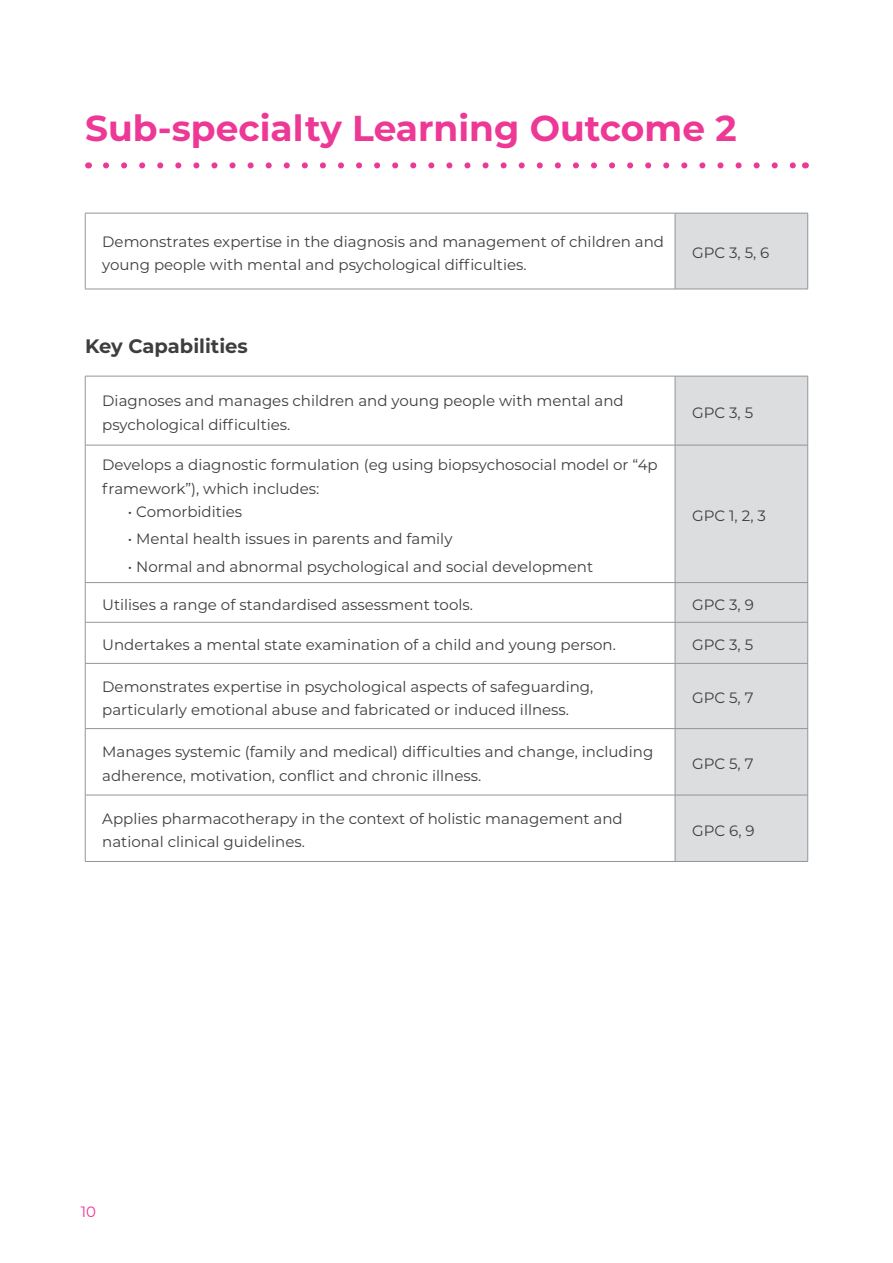
<style>
.page{position:relative;width:893px;height:1263px;background:#fff}
.page>*{position:absolute;margin:0;border:0;box-sizing:border-box;transform-origin:0 0}
.Heading__Main{font:700 36px "Montserrat";color:#ed3896}
.Subheadings{font:700 19.5px "Montserrat";color:#3e3e3f}
.Body_text{font:15px/23.2px "Montserrat";color:#3e3e3f}
.t1{font:15px "Montserrat";color:#ed3896}
</style>
<div class="page">
<svg style="left:106px;top:162px;width:690px;height:6px"></svg>
<div style="left:675px;top:213px;width:133px;height:76px;background:#dcdddf"></div>
<hr style="left:85px;top:213px;width:590px;height:1px;background:#939598">
<hr style="left:85px;top:213px;width:1px;height:76px;background:#939598">
<hr style="left:675px;top:213px;width:133px;height:1px;background:#939598">
<hr style="left:807px;top:213px;width:1px;height:76px;background:#939598">
<hr style="left:85px;top:289px;width:590px;height:1px;background:#939598">
<hr style="left:675px;top:289px;width:133px;height:1px;background:#939598">
<hr style="left:675px;top:213px;width:1px;height:76px;background:#939598">
<div style="left:676px;top:377px;width:131px;height:484px;background:#dcdddf"></div>
<hr style="left:85px;top:376px;width:590px;height:1px;background:#939598">
<hr style="left:85px;top:376px;width:1px;height:69px;background:#939598">
<hr style="left:675px;top:376px;width:133px;height:1px;background:#939598">
<hr style="left:807px;top:376px;width:1px;height:69px;background:#939598">
<hr style="left:85px;top:445px;width:590px;height:1px;background:#939598">
<hr style="left:85px;top:445px;width:1px;height:137px;background:#939598">
<hr style="left:675px;top:445px;width:133px;height:1px;background:#939598">
<hr style="left:807px;top:445px;width:1px;height:137px;background:#939598">
<hr style="left:85px;top:582px;width:590px;height:1px;background:#939598">
<hr style="left:85px;top:583px;width:1px;height:39px;background:#939598">
<hr style="left:675px;top:582px;width:133px;height:1px;background:#939598">
<hr style="left:807px;top:583px;width:1px;height:39px;background:#939598">
<hr style="left:85px;top:622px;width:590px;height:1px;background:#939598">
<hr style="left:85px;top:622px;width:1px;height:41px;background:#939598">
<hr style="left:675px;top:622px;width:133px;height:1px;background:#939598">
<hr style="left:807px;top:622px;width:1px;height:41px;background:#939598">
<hr style="left:85px;top:663px;width:590px;height:1px;background:#939598">
<hr style="left:85px;top:663px;width:1px;height:65px;background:#939598">
<hr style="left:675px;top:663px;width:133px;height:1px;background:#939598">
<hr style="left:807px;top:663px;width:1px;height:65px;background:#939598">
<hr style="left:85px;top:728px;width:590px;height:1px;background:#939598">
<hr style="left:85px;top:729px;width:1px;height:66px;background:#939598">
<hr style="left:675px;top:728px;width:133px;height:1px;background:#939598">
<hr style="left:807px;top:729px;width:1px;height:66px;background:#939598">
<hr style="left:85px;top:795px;width:590px;height:1px;background:#939598">
<hr style="left:85px;top:795px;width:1px;height:66px;background:#939598">
<hr style="left:675px;top:795px;width:133px;height:1px;background:#939598">
<hr style="left:807px;top:795px;width:1px;height:66px;background:#939598">
<hr style="left:85px;top:861px;width:590px;height:1px;background:#939598">
<hr style="left:675px;top:861px;width:133px;height:1px;background:#939598">
<hr style="left:675px;top:376px;width:1px;height:69px;background:#939598">
<hr style="left:675px;top:445px;width:1px;height:137px;background:#939598">
<hr style="left:675px;top:583px;width:1px;height:39px;background:#939598">
<hr style="left:675px;top:622px;width:1px;height:41px;background:#939598">
<hr style="left:675px;top:663px;width:1px;height:65px;background:#939598">
<hr style="left:675px;top:729px;width:1px;height:66px;background:#939598">
<hr style="left:675px;top:795px;width:1px;height:66px;background:#939598">
<p class="Heading__Main" style="left:85px;top:102px;width:653px">Sub-specialty Learning Outcome 2</p>
<p class="Body_text" style="left:102px;top:229px;width:563px">Demonstrates expertise in the diagnosis and management of children and young people with mental and psychological difficulties.</p>
<p class="Subheadings" style="left:85px;top:332px;width:164px">Key Capabilities</p>
<p class="Body_text" style="left:102px;top:389px;width:523px">Diagnoses and manages children and young people with mental and psychological difficulties.</p>
<p class="Body_text" style="left:102px;top:453px;width:557px">Develops a diagnostic formulation (eg using biopsychosocial model or “4p framework”), which includes:</p>
<p class="Body_text" style="left:128px;top:499px;width:116px">• Comorbidities</p>
<p class="Body_text" style="left:128px;top:527px;width:326px">• Mental health issues in parents and family</p>
<p class="Body_text" style="left:128px;top:554px;width:467px">• Normal and abnormal psychological and social development</p>
<p class="Body_text" style="left:692px;top:241px;width:79px">GPC 3, 5, 6</p>
<p class="Body_text" style="left:692px;top:400px;width:63px">GPC 3, 5</p>
<p class="Body_text" style="left:692px;top:504px;width:75px">GPC 1, 2, 3</p>
<p class="Body_text" style="left:102px;top:592px;width:372px">Utilises a range of standardised assessment tools.</p>
<p class="Body_text" style="left:692px;top:592px;width:63px">GPC 3, 9</p>
<p class="Body_text" style="left:102px;top:633px;width:515px">Undertakes a mental state examination of a child and young person.</p>
<p class="Body_text" style="left:692px;top:633px;width:63px">GPC 3, 5</p>
<p class="Body_text" style="left:102px;top:674px;width:493px">Demonstrates expertise in psychological aspects of safeguarding, particularly emotional abuse and fabricated or induced illness.</p>
<p class="Body_text" style="left:692px;top:686px;width:63px">GPC 5, 7</p>
<p class="Body_text" style="left:102px;top:740px;width:553px">Manages systemic (family and medical) difficulties and change, including adherence, motivation, conflict and chronic illness.</p>
<p class="Body_text" style="left:102px;top:806px;width:522px">Applies pharmacotherapy in the context of holistic management and national clinical guidelines.</p>
<p class="Body_text" style="left:692px;top:752px;width:63px">GPC 5, 7</p>
<p class="Body_text" style="left:692px;top:818px;width:64px">GPC 6, 9</p>
<p class="t1" style="left:81px;top:1201px;width:17px">10</p>
</div>
